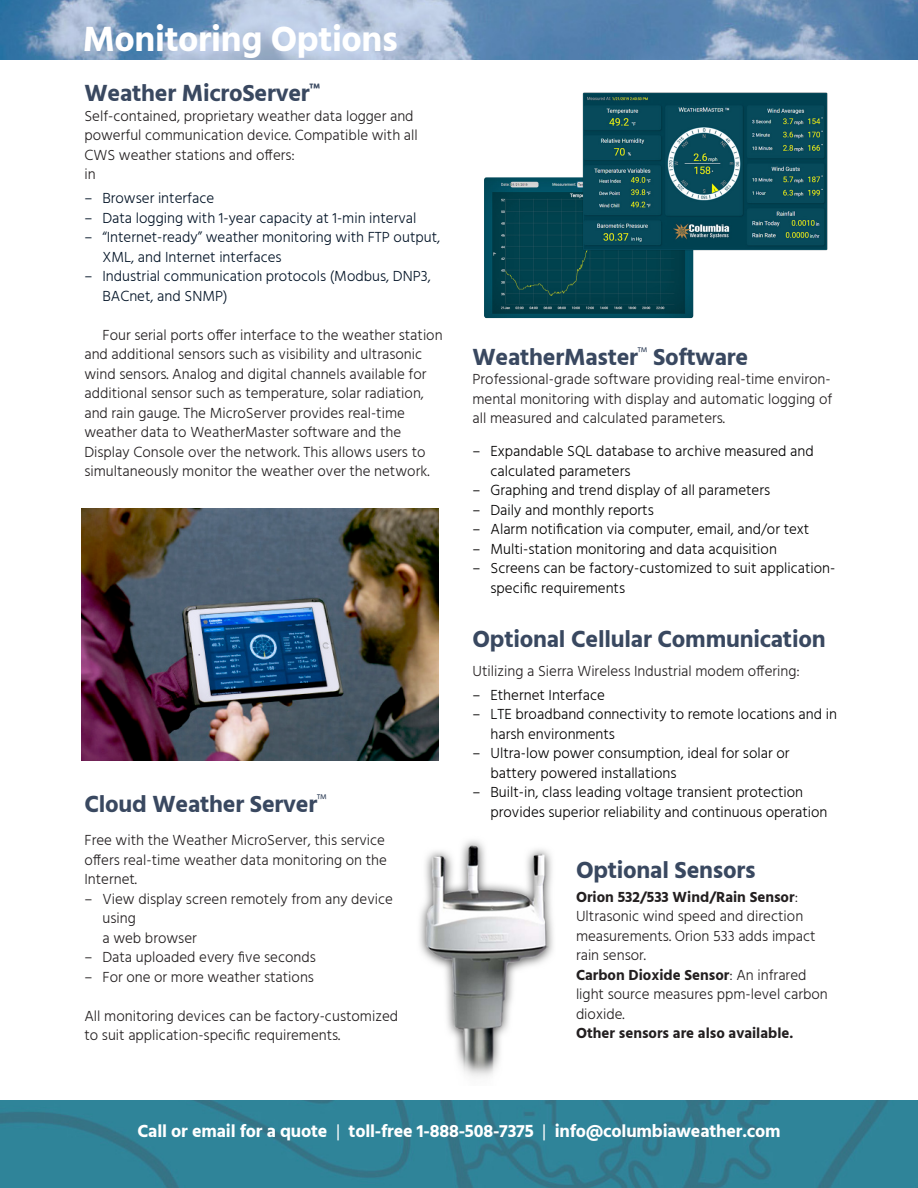
<style>
.page{position:relative;width:918px;height:1188px;background:#fff}
.page>*{position:absolute;margin:0;border:0;box-sizing:border-box;transform-origin:0 0}
.Subhead{font:700 36px "Hind";letter-spacing:-.01em;color:#fff}
.Subhead_1{font:700 24px "Hind";letter-spacing:-.01em;color:#394860}
.Subhead_1-2{font:700 18px "Hind";letter-spacing:-.01em;color:#fff}
.Body_text{font:300 15px/19.5px "Hind";color:#231f20}
.t1{font:300 15px/19.5px "Hind";color:#020000}
.Subhead_1-3{font:300 15px/19.5px "Hind";color:#231f20;text-align:justify}
.t2{font:300 15px/19.5px "Hind";color:#021326}
.Body_text-2{font:700 15px "Hind";color:#231f20}
.s1{font-weight:700}
.s2{font-weight:400}
</style>
<div class="page">
<img style="left:0;top:1101px;width:918px;height:87px">
<img style="left:0;top:0;width:918px;height:59px">
<img style="left:484px;top:177px;width:210px;height:142px">
<img style="left:579px;top:92px;width:249px;height:160px">
<img style="left:81px;top:508px;width:358px;height:252px">
<img style="left:419px;top:840px;width:134px;height:237px">
<p class="Subhead" style="left:83px;top:18px;width:317px">Monitoring Options</p>
<p class="Subhead_1" style="left:84px;top:79px;width:237px">Weather MicroServer<sup>™</sup></p>
<p class="Subhead_1-3" style="left:84px;top:107px;width:335px;text-align:left">Self-contained, proprietary weather data logger and powerful communication device. Compatible with all CWS weather stations and offers:<br>in</p>
<p class="t2" style="left:84px;top:190px;width:131px">– Browser interface</p>
<p class="t2" style="left:84px;top:209px;width:334px">– Data logging with 1-year capacity at 1-min interval</p>
<p class="t2" style="left:102px;top:229px;width:339px;text-indent:-18px">– “Internet-ready” weather monitoring with FTP output,<br>XML, and Internet interfaces</p>
<p class="t2" style="left:102px;top:268px;width:330px;text-indent:-18px">– Industrial communication protocols (Modbus, DNP3,<br>BACnet, and SNMP)</p>
<p class="Body_text" style="left:84px;top:326px;width:360px;text-indent:18px">Four serial ports offer interface to the weather station and additional sensors such as visibility and ultrasonic wind sensors. Analog and digital channels available for additional sensor such as temperature, solar radiation, and rain gauge. The MicroServer provides real-time weather data to WeatherMaster software and the Display Console over the network. This allows users to simultaneously monitor the weather over the network.</p>
<p class="Subhead_1" style="left:84px;top:790px;width:244px">Cloud Weather Server<sup>™</sup></p>
<p class="Body_text" style="left:84px;top:832px;width:304px">Free with the Weather MicroServer, this service offers real-time weather data monitoring on the<br>Internet.</p>
<p class="Body_text" style="left:102px;top:890px;width:292px;text-indent:-18px">– View display screen remotely from any device using<br>a web browser</p>
<p class="Body_text" style="left:84px;top:949px;width:233px">– Data uploaded every five seconds</p>
<p class="Body_text" style="left:84px;top:968px;width:231px">– For one or more weather stations</p>
<p class="Body_text" style="left:84px;top:1007px;width:315px">All monitoring devices can be factory-customized to suit application-specific requirements.</p>
<p class="Subhead_1" style="left:472px;top:342px;width:277px">WeatherMaster<sup>™</sup> Software</p>
<p class="Subhead_1-3" style="left:472px;top:370px;width:361px">Professional-grade software providing real-time environ&shy;mental monitoring with display and automatic logging of all measured and calculated parameters.</p>
<p class="t1" style="left:490px;top:442px;width:325px;text-indent:-18px">– Expandable SQL database to archive measured and calculated parameters</p>
<p class="t1" style="left:472px;top:481px;width:299px">– Graphing and trend display of all parameters</p>
<p class="t1" style="left:472px;top:501px;width:183px">– Daily and monthly reports</p>
<p class="t1" style="left:472px;top:520px;width:338px">– Alarm notification via computer, email, and/or text</p>
<p class="t1" style="left:472px;top:540px;width:306px">– Multi-station monitoring and data acquisition</p>
<p class="t1" style="left:490px;top:559px;width:346px;text-indent:-18px">– Screens can be factory-customized to suit application&shy;specific requirements</p>
<p class="Subhead_1" style="left:472px;top:625px;width:355px">Optional Cellular Communication</p>
<p class="Subhead_1-3" style="left:472px;top:662px;width:329px">Utilizing a Sierra Wireless Industrial modem offering:</p>
<p class="t1" style="left:472px;top:686px;width:134px">– Ethernet Interface</p>
<p class="t1" style="left:490px;top:705px;width:348px;text-indent:-18px">– LTE broadband connectivity to remote locations and in harsh environments</p>
<p class="t1" style="left:490px;top:744px;width:301px;text-indent:-18px">– Ultra-low power consumption, ideal for solar or battery powered installations</p>
<p class="t1" style="left:490px;top:783px;width:339px;text-indent:-18px">– Built-in, class leading voltage transient protection provides superior reliability and continuous operation</p>
<p class="Subhead_1" style="left:576px;top:856px;width:181px">Optional Sensors</p>
<p class="Body_text" style="left:576px;top:888px;width:241px"><span class="s1">Orion 532/533 Wind/Rain Sensor</span>:<br>Ultrasonic wind speed and direction measurements. Orion 533 adds impact rain sensor.</p>
<p class="Body_text" style="left:576px;top:966px;width:253px"><span class="s1">Carbon Dioxide Sensor</span>: An infrared light source measures ppm-level carbon dioxide.</p>
<p class="Body_text-2" style="left:576px;top:1024px;width:219px">Other sensors are also available.</p>
<p class="Subhead_1-2" style="left:137px;top:1120px;width:645px">Call or email for a quote <span class="s2">|</span> toll-free 1-888-508-7375 <span class="s2">|</span> info@columbiaweather.com</p>
</div>
